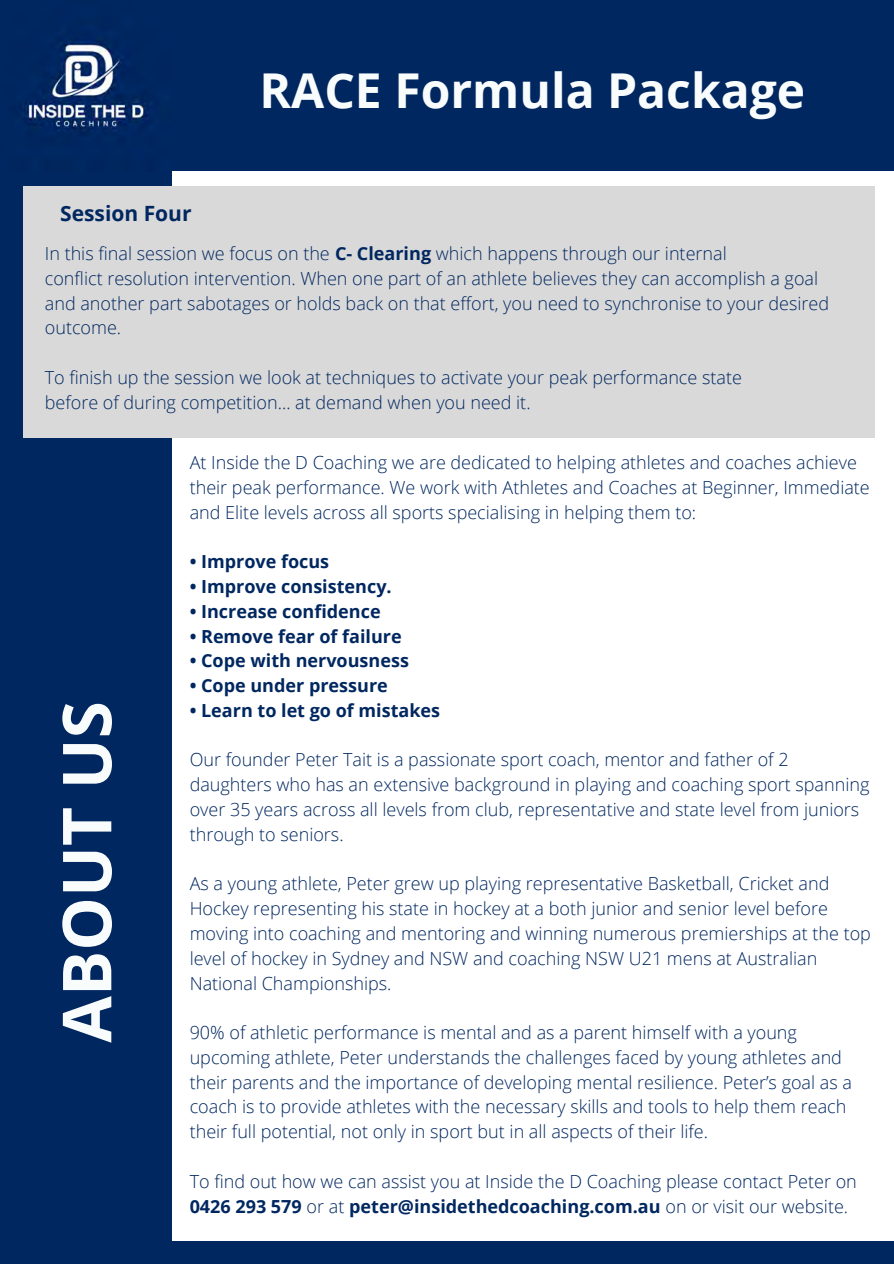
<style>
.page{position:relative;width:894px;height:1264px;background:#fff}
.page>*{position:absolute;margin:0;border:0;box-sizing:border-box;transform-origin:0 0}
.t1{font:700 67.5px "Open Sans";color:#f9fcfc}
.t2{font:700 48px "Open Sans";color:#f9fcfc}
.t3{font:700 21px "Open Sans";color:#012760}
.t4{font:300 18px/24.8px "Open Sans";color:#012760}
.t5{font:700 18px "Open Sans";color:#012760}
.s1{font-weight:700}
.s2{font-weight:300}
</style>
<div class="page">
<div style="left:0;top:171px;width:171px;height:1092px;background:#012760"></div>
<img style="left:0;top:0;width:171px;height:171px">
<div style="left:171px;top:0;width:722px;height:171px;background:#012760"></div>
<div style="left:0;top:1241px;width:893px;height:22px;background:#012760"></div>
<div style="left:23px;top:187px;width:851px;height:251px;background:#d9d9d9"></div>
<p class="t3" style="left:60px;top:198px;width:133px">Session Four</p>
<p class="t2" style="left:259px;top:57px;width:547px">RACE Formula Package</p>
<p class="t4" style="left:45px;top:241px;width:683px">In this final session we focus on the <span class="s1">C- Clearing</span> which happens through our internal</p>
<p class="t4" style="left:45px;top:265px;width:785px">conflict resolution intervention. When one part of an athlete believes they can accomplish a goal and another part sabotages or holds back on that effort, you need to synchronise to your desired outcome.</p>
<p class="t4" style="left:45px;top:364px;width:698px">To finish up the session we look at techniques to activate your peak performance state</p>
<p class="t4" style="left:45px;top:389px;width:487px">before of during competition… at demand when you need it.</p>
<p class="t1" style="left:39px;top:1042px;width:343px;rotate:-90deg">ABOUT US</p>
<p class="t4" style="left:190px;top:450px;width:681px">At Inside the D Coaching we are dedicated to helping athletes and coaches achieve their peak performance. We work with Athletes and Coaches at Beginner, Immediate and Elite levels across all sports specialising in helping them to:</p>
<p class="t5" style="left:190px;top:549px;width:141px">• Improve focus</p>
<p class="t5" style="left:190px;top:573px;width:203px">• Improve consistency.</p>
<p class="t5" style="left:190px;top:598px;width:192px">• Increase confidence</p>
<p class="t5" style="left:190px;top:623px;width:213px">• Remove fear of failure</p>
<p class="t5" style="left:190px;top:648px;width:221px">• Cope with nervousness</p>
<p class="t5" style="left:190px;top:673px;width:199px">• Cope under pressure</p>
<p class="t5" style="left:190px;top:697px;width:252px">• Learn to let go of mistakes</p>
<p class="t4" style="left:190px;top:747px;width:681px">Our founder Peter Tait is a passionate sport coach, mentor and father of 2 daughters who has an extensive background in playing and coaching sport spanning over 35 years across all levels from club, representative and state level from juniors through to seniors.</p>
<p class="t4" style="left:190px;top:871px;width:682px">As a young athlete, Peter grew up playing representative Basketball, Cricket and Hockey representing his state in hockey at a both junior and senior level before moving into coaching and mentoring and winning numerous premierships at the top level of hockey in Sydney and NSW and coaching NSW U21 mens at Australian National Championships.</p>
<p class="t4" style="left:190px;top:1019px;width:663px">90% of athletic performance is mental and as a parent himself with a young upcoming athlete, Peter understands the challenges faced by young athletes and their parents and the importance of developing mental resilience. Peter’s goal as a coach is to provide athletes with the necessary skills and tools to help them reach their full potential, not only in sport but in all aspects of their life.</p>
<p class="t4" style="left:190px;top:1168px;width:668px">To find out how we can assist you at Inside the D Coaching please contact Peter on</p>
<p class="t5" style="left:190px;top:1193px;width:659px">0426 293 579 <span class="s2">or at</span> peter@insidethedcoaching.com.au <span class="s2">on or visit our website.</span></p>
</div>
